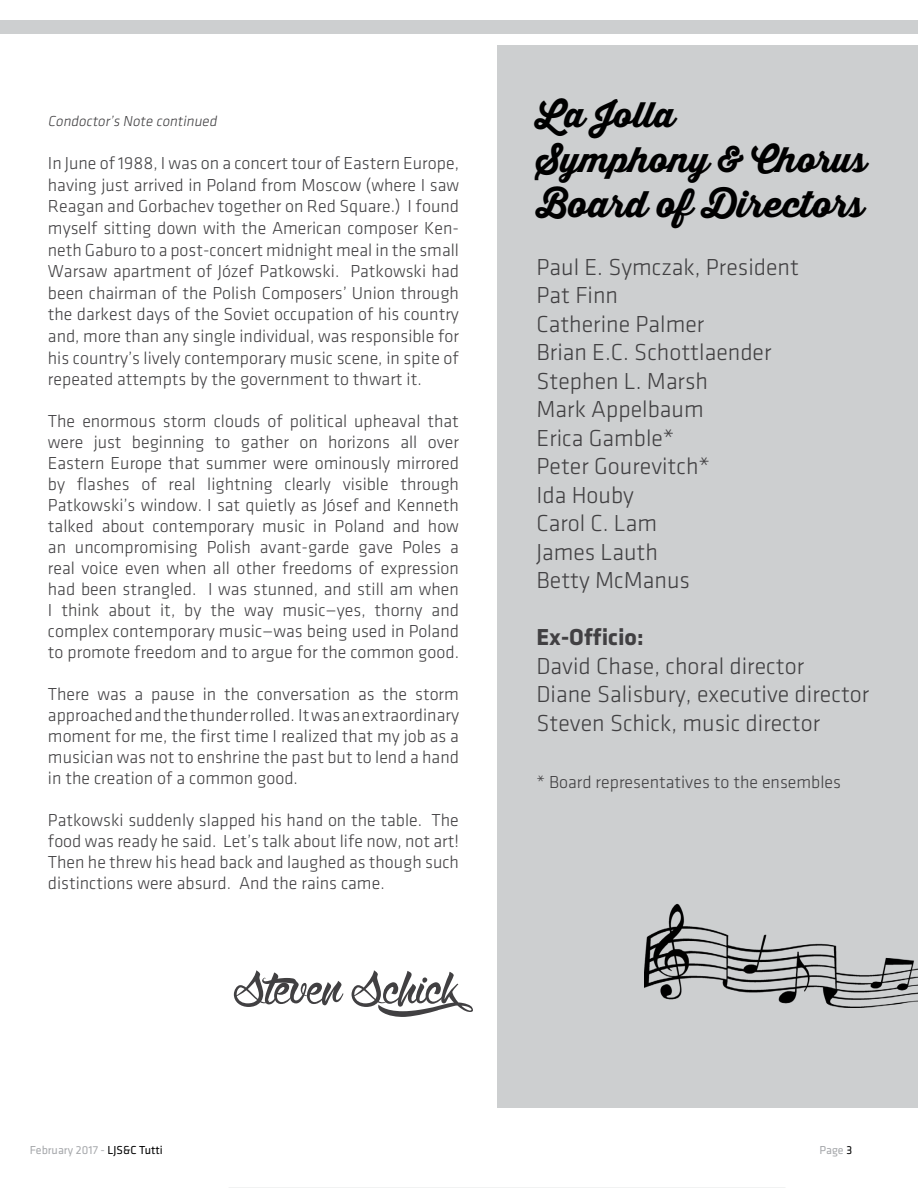
<style>
.page{position:relative;width:918px;height:1188px;background:#fff}
.page>*{position:absolute;margin:0;border:0;box-sizing:border-box;transform-origin:0 0}
.t1{font:75px "Wolfinthe City";color:#414042}
.t2{font:36px "Thirsty Script Extrabold Demo";color:#000}
.t3{font:34.5px/45px "Thirsty Script Extrabold Demo";color:#000}
.t4{font:300 24px/28.5px "Klavika";color:#414042}
.t5{font:700 24px "Klavika";color:#414042}
.t6{font:300 18px/21px "Klavika";color:#414042;text-align:justify}
.t7{font:italic 300 15px "Klavika";color:#414042}
.t8{font:12px "Klavika";color:#a7a9ac}
.s1{color:#000}
</style>
<div class="page">
<hr style="left:229px;top:1187px;width:557px;height:1px;background:#d1d3d4">
<div style="left:0;top:20px;width:918px;height:14px;background:#cdcfd0"></div>
<div style="left:497px;top:45px;width:421px;height:1063px;background:#cdcfd0"></div>
<img style="left:645px;top:903px;width:273px;height:105px">
<p class="t7" style="left:48px;top:113px;width:173px">Condoctor’s Note continued</p>
<p class="t6" style="left:48px;top:153px;width:413px;line-height:21.6px">In June of 1988, I was on a concert tour of Eastern Europe, having just arrived in Poland from Moscow (where I saw Reagan and Gorbachev together on Red Square.) I found myself sitting down with the American composer Ken&shy;neth Gaburo to a post-concert midnight meal in the small Warsaw apartment of Józef Patkowski. Patkowski had been chairman of the Polish Composers’ Union through the darkest days of the Soviet occupation of his country and, more than any single individual, was responsible for his country’s lively contemporary music scene, in spite of repeated attempts by the government to thwart it.</p>
<p class="t6" style="left:48px;top:411px;width:413px">The enormous storm clouds of political upheaval that were just beginning to gather on horizons all over Eastern Europe that summer were ominously mirrored by flashes of real lightning clearly visible through Patkowski’s window. I sat quietly as Jósef and Kenneth talked about contemporary music in Poland and how an uncompromising Polish avant-garde gave Poles a real voice even when all other freedoms of expression had been strangled. I was stunned, and still am when I think about it, by the way music—yes, thorny and complex contemporary music—was being used in Poland to promote freedom and to argue for the common good.</p>
<p class="t6" style="left:48px;top:684px;width:413px">There was a pause in the conversation as the storm approached and the thunder rolled. It was an extraordinary moment for me, the first time I realized that my job as a musician was not to enshrine the past but to lend a hand in the creation of a common good.</p>
<p class="t6" style="left:48px;top:810px;width:413px">Patkowski suddenly slapped his hand on the table. The food was ready he said. Let’s talk about life now, not art!<br>Then he threw his head back and laughed as though such distinctions were absurd. And the rains came.</p>
<h1 class="t1" style="left:233px;top:933px;width:305px">Steven Schick</h1>
<h3 class="t3" style="left:536px;top:92px;width:332px">La Jolla<br>Symphony &amp; Chorus</h3>
<h2 class="t2" style="left:536px;top:177px;width:329px">Board of Directors</h2>
<h3 class="t4" style="left:536px;top:253px;width:264px">Paul E. Symczak, President<br>Pat Finn<br>Catherine Palmer<br>Brian E.C. Schottlaender<br>Stephen L. Marsh<br>Mark Appelbaum<br>Erica Gamble*<br>Peter Gourevitch*<br>Ida Houby<br>Carol C. Lam<br>James Lauth<br>Betty McManus</h3>
<h3 class="t5" style="left:536px;top:624px;width:109px">Ex-Officio:</h3>
<h3 class="t4" style="left:536px;top:652px;width:334px">David Chase, choral director<br>Diane Salisbury, executive director<br>Steven Schick, music director</h3>
<p class="t6" style="left:536px;top:771px;width:306px">* Board representatives to the ensembles</p>
<p class="t8" style="left:30px;top:1144px;width:135px">February 2017 - <span class="s1">LJS&amp;C Tutti</span></p>
<p class="t8" style="left:820px;top:1144px;width:34px">Page <span class="s1">3</span></p>
</div>
